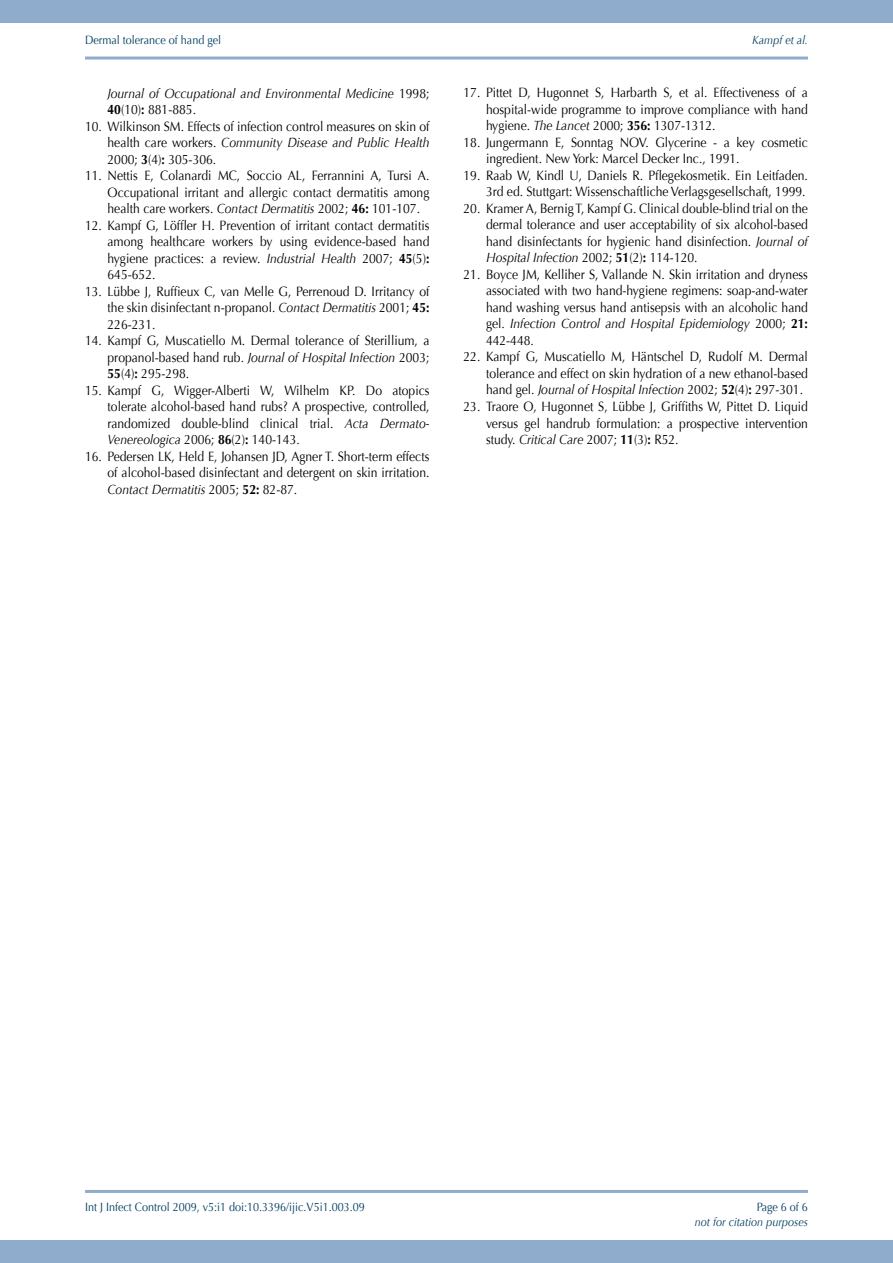
<style>
.page{position:relative;width:893px;height:1263px;background:#fff}
.page>*{position:absolute;margin:0;border:0;box-sizing:border-box;transform-origin:0 0}
.t1{font:13.5px/16.5px "Optima";color:#000;text-align:justify;scale:.9 1}
.t2{font:italic 13.5px/16.5px "Optima";color:#000;scale:.9 1}
.t3{font:12px "Optima";color:#003e61;scale:.9 1}
.t4{font:italic 12px "Optima";color:#003e61;scale:.9 1}
.s1{font-style:normal}
.s2{font-weight:700;font-style:normal}
.s3{font-style:italic}
.s4{font-weight:700}
</style>
<div class="page">
<div style="left:0;top:0;width:893px;height:23px;background:#8faccd"></div>
<div style="left:0;top:1240px;width:893px;height:23px;background:#8faccd"></div>
<hr style="left:85px;top:1190px;width:723px;height:3px;background:#8faccd">
<hr style="left:85px;top:57px;width:723px;height:3px;background:#8faccd">
<p class="t3" style="left:85px;top:33px;width:153px">Dermal tolerance of hand gel</p>
<p class="t4" style="left:752px;top:33px;width:64px">Kampf et al.</p>
<p class="t2" style="left:108px;top:85px;width:359px">Journal of Occupational and Environmental Medicine <span class="s1">1998;<br></span><span class="s2">40</span><span class="s1">(10)</span><span class="s2">:</span> <span class="s1">881-885.</span></p>
<p class="t1" style="left:108px;top:118px;width:359px;text-indent:-23px">10. Wilkinson SM. Effects of infection control measures on skin of health care workers. <span class="s3">Community Disease and Public Health </span>2000; <span class="s4">3</span>(4)<span class="s4">:</span> 305-306.</p>
<p class="t1" style="left:108px;top:167px;width:359px;text-indent:-23px">11. Nettis E, Colanardi MC, Soccio AL, Ferrannini A, Tursi A.<br>Occupational irritant and allergic contact dermatitis among health care workers. <span class="s3">Contact Dermatitis</span> 2002; <span class="s4">46:</span> 101-107.</p>
<p class="t1" style="left:108px;top:217px;width:359px;text-indent:-23px">12. Kampf G, Löffler H. Prevention of irritant contact dermatitis among healthcare workers by using evidence-based hand hygiene practices: a review. <span class="s3">Industrial Health</span> 2007; <span class="s4">45</span>(5)<span class="s4">:<br></span>645-652.</p>
<p class="t1" style="left:108px;top:283px;width:359px;text-indent:-23px">13. Lübbe J, Ruffieux C, van Melle G, Perrenoud D. Irritancy of the skin disinfectant n-propanol. <span class="s3">Contact Dermatitis</span> 2001; <span class="s4">45:<br></span>226-231.</p>
<p class="t1" style="left:108px;top:332px;width:359px;text-indent:-23px">14. Kampf G, Muscatiello M. Dermal tolerance of Sterillium, a propanol-based hand rub. <span class="s3">Journal of Hospital Infection</span> 2003; <span class="s4">55</span>(4)<span class="s4">:</span> 295-298.</p>
<p class="t1" style="left:108px;top:382px;width:359px;text-indent:-23px">15. Kampf G, Wigger-Alberti W, Wilhelm KP. Do atopics tolerate alcohol-based hand rubs? A prospective, controlled, randomized double-blind clinical trial. <span class="s3">Acta Dermato-Venereologica</span> 2006; <span class="s4">86</span>(2)<span class="s4">:</span> 140-143.</p>
<p class="t1" style="left:108px;top:448px;width:359px;text-indent:-23px">16. Pedersen LK, Held E, Johansen JD, Agner T. Short-term effects of alcohol-based disinfectant and detergent on skin irritation.<br><span class="s3">Contact Dermatitis</span> 2005; <span class="s4">52:</span> 82-87.</p>
<p class="t1" style="left:486px;top:85px;width:359px;text-indent:-23px">17. Pittet D, Hugonnet S, Harbarth S, et al. Effectiveness of a hospital-wide programme to improve compliance with hand hygiene. <span class="s3">The Lancet</span> 2000; <span class="s4">356:</span> 1307-1312.</p>
<p class="t1" style="left:486px;top:134px;width:359px;text-indent:-23px">18. Jungermann E, Sonntag NOV. Glycerine - a key cosmetic ingredient. New York: Marcel Decker Inc., 1991.</p>
<p class="t1" style="left:463px;top:167px;width:384px;text-align:right">19. Raab W, Kindl U, Daniels R. Pflegekosmetik. Ein Leitfaden.<br>3rd ed. Stuttgart: Wissenschaftliche Verlagsgesellschaft, 1999.</p>
<p class="t1" style="left:486px;top:200px;width:359px;text-indent:-23px">20. Kramer A, Bernig T, Kampf G. Clinical double-blind trial on the dermal tolerance and user acceptability of six alcohol-based hand disinfectants for hygienic hand disinfection. <span class="s3">Journal of Hospital Infection</span> 2002; <span class="s4">51</span>(2)<span class="s4">:</span> 114-120.</p>
<p class="t1" style="left:486px;top:266px;width:359px;text-indent:-23px">21. Boyce JM, Kelliher S, Vallande N. Skin irritation and dryness associated with two hand-hygiene regimens: soap-and-water hand washing versus hand antisepsis with an alcoholic hand gel. <span class="s3">Infection Control and Hospital Epidemiology</span> 2000; <span class="s4">21:<br></span>442-448.</p>
<p class="t1" style="left:486px;top:349px;width:359px;text-indent:-23px">22. Kampf G, Muscatiello M, Häntschel D, Rudolf M. Dermal tolerance and effect on skin hydration of a new ethanol-based hand gel. <span class="s3">Journal of Hospital Infection</span> 2002; <span class="s4">52</span>(4)<span class="s4">:</span> 297-301.</p>
<p class="t1" style="left:486px;top:398px;width:359px;text-indent:-23px">23. Traore O, Hugonnet S, Lübbe J, Griffiths W, Pittet D. Liquid versus gel handrub formulation: a prospective intervention study. <span class="s3">Critical Care</span> 2007; <span class="s4">11</span>(3)<span class="s4">:</span> R52.</p>
<p class="t3" style="left:85px;top:1200px;width:312px">Int J Infect Control 2009, v5:i1 doi:10.3396/ijic.V5i1.003.09</p>
<p class="t3" style="left:757px;top:1200px;width:58px">Page of 6</p>
<p class="t4" style="left:695px;top:1215px;width:127px">not for citation purposes</p>
</div>
